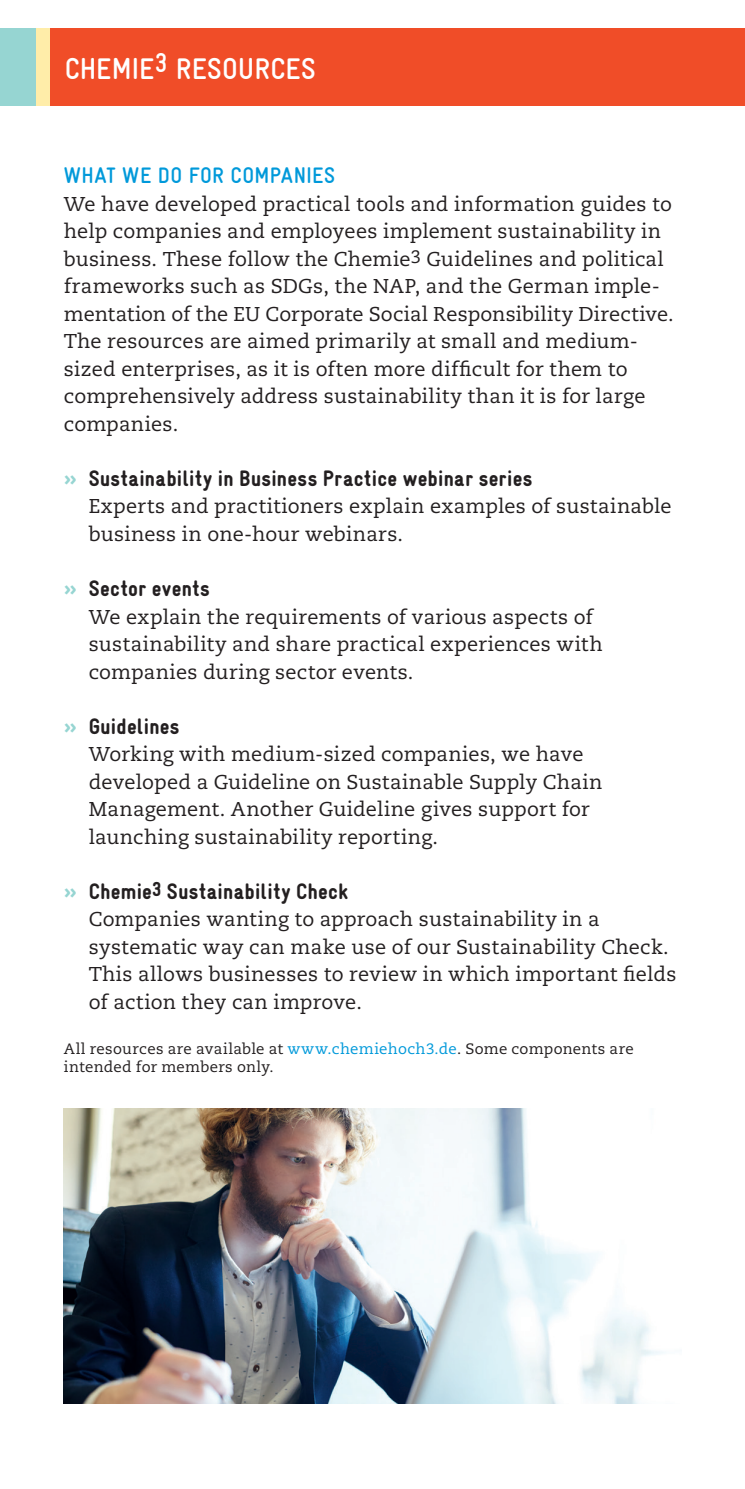
<style>
.page{position:relative;width:745px;height:1489px;background:#fff}
.page>*{position:absolute;margin:0;border:0;box-sizing:border-box;transform-origin:0 0}
.t1{font:700 condensed 30px "Gravur";letter-spacing:.01em;color:#fff}
.t2{font:22.5px "Gravur Condensed Black CE";letter-spacing:.015em;color:#231f20}
.t3{font:700 condensed 22.5px "Gravur";letter-spacing:.015em;color:#0099da}
.t4{font:20px/27.5px "Caecilia LT Std";letter-spacing:.01em;color:#231f20}
.t5{font:15px/18px "Caecilia LT Std";letter-spacing:.02em;color:#231f20}
.s1{font-size:18px}
.s2{font-family:"Caecilia LT Std";font-weight:700;font-size:25px;color:#96d5d2}
.s3{font-size:20.25px}
.s4{color:#0099da}
</style>
<div class="page">
<div style="left:0;top:28px;width:744px;height:78px;background:#f04d28"></div>
<div style="left:35px;top:28px;width:15px;height:78px;background:#ffeda9"></div>
<div style="left:0;top:28px;width:35px;height:78px;background:#96d5d2"></div>
<img style="left:64px;top:1108px;width:601px;height:295px">
<h1 class="t1" style="left:65px;top:52px;width:252px">CHEMIE<sup>3</sup> RESOURCES</h1>
<p class="t3" style="left:64px;top:163px;width:273px">WHAT WE DO FOR COMPANIES</p>
<p class="t4" style="left:64px;top:190px;width:611px">We have developed practical tools and information guides to help companies and employees implement sustainability in business. These follow the Chemie<span class="s1">3</span> Guidelines and political frameworks such as SDGs, the NAP, and the German imple&shy;mentation of the EU Corporate Social Responsibility Directive.<br>The resources are aimed primarily at small and medium&shy;sized enterprises, as it is often more difficult for them to comprehensively address sustainability than it is for large companies.</p>
<p class="t2" style="left:64px;top:465px;width:470px"><span class="s2">»</span> Sustainability in Business Practice webinar series</p>
<p class="t4" style="left:89px;top:493px;width:584px">Experts and practitioners explain examples of sustainable business in one-hour webinars.</p>
<p class="t2" style="left:64px;top:575px;width:147px"><span class="s2">»</span> Sector events</p>
<p class="t4" style="left:89px;top:603px;width:515px">We explain the requirements of various aspects of sustainability and share practical experiences with companies during sector events.</p>
<p class="t2" style="left:64px;top:713px;width:117px"><span class="s2">»</span> Guidelines</p>
<p class="t4" style="left:89px;top:740px;width:515px">Working with medium-sized companies, we have developed a Guideline on Sustainable Supply Chain Management. Another Guideline gives support for launching sustainability reporting.</p>
<p class="t2" style="left:64px;top:878px;width:286px"><span class="s2">»</span> Chemie<span class="s3">3</span> Sustainability Check</p>
<p class="t4" style="left:89px;top:905px;width:589px">Companies wanting to approach sustainability in a systematic way can make use of our Sustainability Check.<br>This allows businesses to review in which important fields of action they can improve.</p>
<p class="t5" style="left:64px;top:1040px;width:571px">All resources are available at <span class="s4">www.chemiehoch3.de</span>. Some components are intended for members only.</p>
</div>
